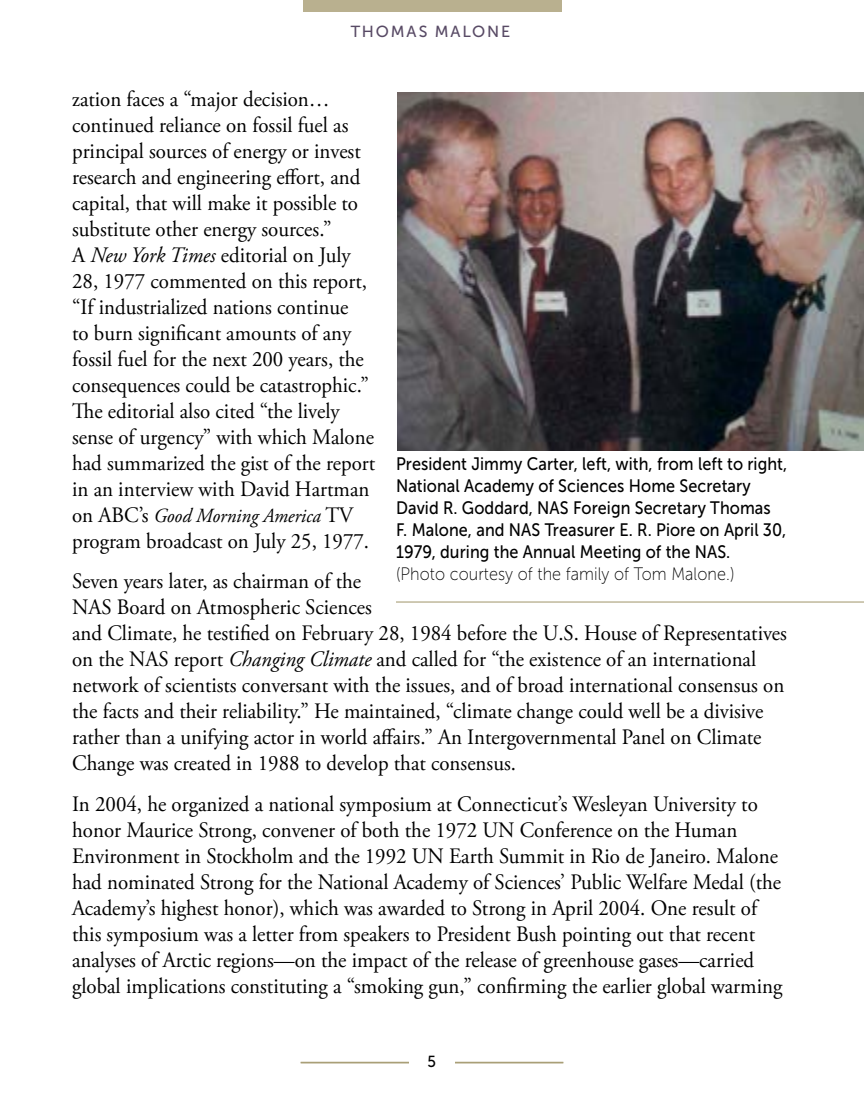
<style>
.page{position:relative;width:864px;height:1098px;background:#fff}
.page>*{position:absolute;margin:0;border:0;box-sizing:border-box;transform-origin:0 0}
.t1{font:22px/26px "Adobe Garamond Pro";color:#000001;scale:.95 1}
.t2{font:italic 20px "Adobe Garamond Pro";color:#000001;scale:.95 1}
.t3{font:18px/22px "Museo Sans 500";letter-spacing:.005em;color:#000001;scale:.9 1}
.t4{font:18px "Museo Sans 100";letter-spacing:.005em;color:#000001;scale:.9 1}
.t5{font:16px "Museo Sans 500";letter-spacing:.115em;color:#584a65}
.t6{font:16px "Museo Sans 500";color:#000001;scale:.95 1}
.s1{font-style:italic}
.s2{font-style:normal;font-size:22px}
</style>
<div class="page">
<hr style="left:301px;top:1062px;width:262px;height:1px;background:#a09569">
<hr style="left:301px;top:1063px;width:262px;height:1px;background:#a09569">
<div style="left:409px;top:1055px;width:45px;height:27px;background:#fff"></div>
<div style="left:303px;top:0;width:258px;height:12px;background:#b9b08f"></div>
<hr style="left:396px;top:602px;width:468px;height:1px;background:#a09569">
<img style="left:397px;top:92px;width:467px;height:359px">
<p class="t5" style="left:351px;top:23px;width:161px">THOMAS MALONE</p>
<p class="t1" style="left:72px;top:87px;width:321px">zation faces a “major decision… continued reliance on fossil fuel as principal sources of energy or invest research and engineering effort, and capital, that will make it possible to substitute other energy sources.”<br>A <span class="s1">New York Times</span> editorial on July 28, 1977 commented on this report, “If industrialized nations continue<br>to burn significant amounts of any fossil fuel for the next 200 years, the consequences could be catastrophic.” The editorial also cited “the lively sense of urgency” with which Malone had summarized the gist of the report in an interview with David Hartman</p>
<p class="t2" style="left:72px;top:504px;width:297px"><span class="s2">on ABC’s</span> Good Morning America <span class="s2">TV</span></p>
<p class="t1" style="left:72px;top:522px;width:314px;line-height:40.4px">program broadcast on July 25, 1977.<br>Seven years later, as chairman of the</p>
<p class="t1" style="left:72px;top:595px;width:754px">NAS Board on Atmospheric Sciences<br>and Climate, he testified on February 28, 1984 before the U.S. House of Representatives on the NAS report <span class="s1">Changing Climate</span> and called for “the existence of an international network of scientists conversant with the issues, and of broad international consensus on the facts and their reliability.” He maintained, “climate change could well be a divisive rather than a unifying actor in world affairs.” An Intergovernmental Panel on Climate Change was created in 1988 to develop that consensus.</p>
<p class="t1" style="left:72px;top:792px;width:749px">In 2004, he organized a national symposium at Connecticut’s Wesleyan University to honor Maurice Strong, convener of both the 1972 UN Conference on the Human Environment in Stockholm and the 1992 UN Earth Summit in Rio de Janeiro. Malone had nominated Strong for the National Academy of Sciences’ Public Welfare Medal (the Academy’s highest honor), which was awarded to Strong in April 2004. One result of this symposium was a letter from speakers to President Bush pointing out that recent analyses of Arctic regions—on the impact of the release of greenhouse gases—carried global implications constituting a “smoking gun,” confirming the earlier global warming</p>
<p class="t3" style="left:396px;top:453px;width:436px">President Jimmy Carter, left, with, from left to right, National Academy of Sciences Home Secretary David R. Goddard, NAS Foreign Secretary Thomas<br>F. Malone, and NAS Treasurer E. R. Piore on April 30, 1979, during the Annual Meeting of the NAS.</p>
<p class="t4" style="left:396px;top:564px;width:378px">(Photo courtesy of the family of Tom Malone.)</p>
<p class="t6" style="left:427px;top:1052px;width:11px">5</p>
</div>
